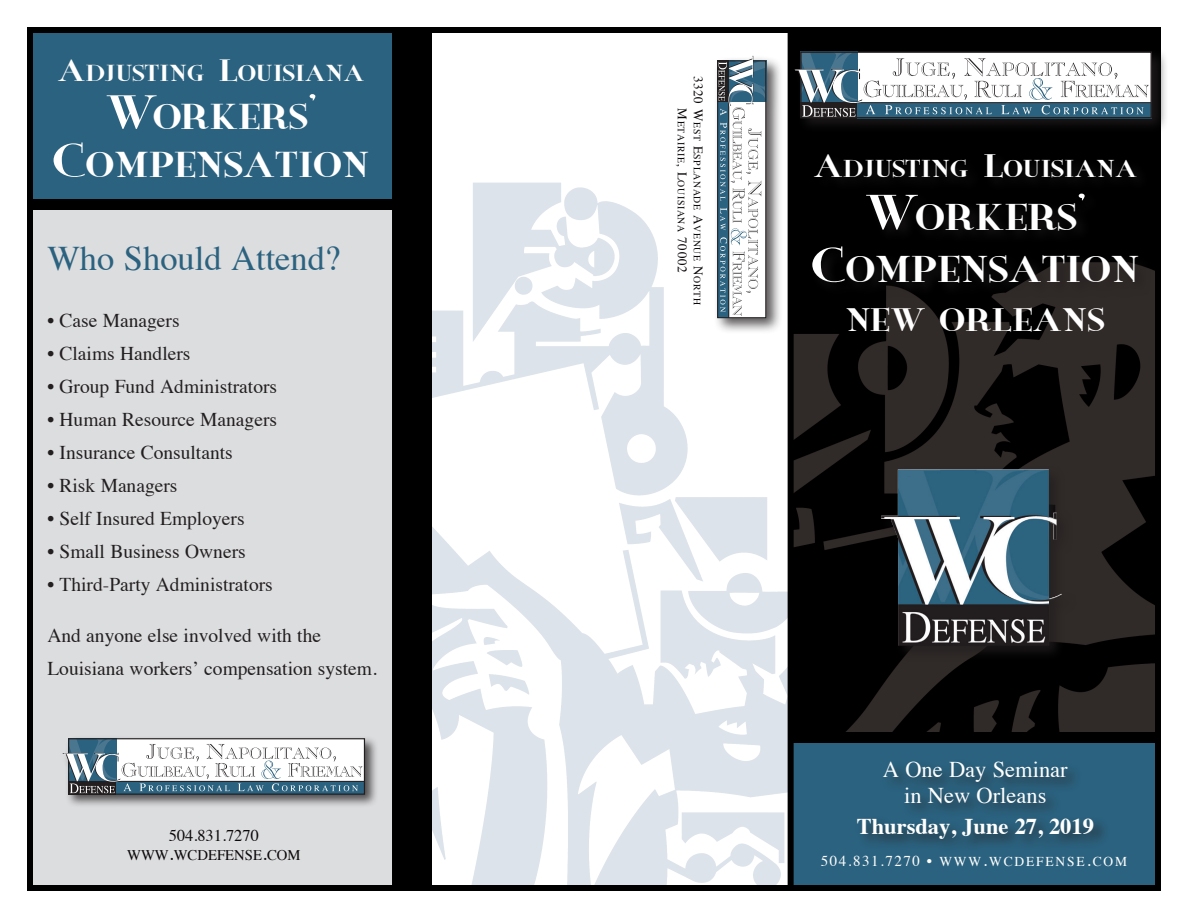
<style>
.page{position:relative;width:1188px;height:918px;background:#fff}
.page>*{position:absolute;margin:0;border:0;box-sizing:border-box;transform-origin:0 0}
.t1{font:34.5px "Times";color:#2b627f}
.t2{font:32.7px/52.5px "New Yorker";letter-spacing:-.035em;color:#fff;text-align:center;scale:1.35 1}
.t3{font:31.5px/48px "New Yorker";letter-spacing:-.035em;color:#fff;text-align:center;scale:1.35 1}
.t4{font:28.5px "New Yorker";letter-spacing:-.025em;color:#fff;scale:1.35 1}
.t5{font:22.5px "Times";color:#fff}
.t6{font:700 22.5px "Times";color:#fff}
.t7{font:21.3px "New Yorker";letter-spacing:-.035em;color:#fff;scale:1.35 1}
.t8{font:20.25px "New Yorker";letter-spacing:-.035em;color:#fff;scale:1.35 1}
.t9{font:19.5px "Times";color:#231f20}
.t10{font:16.35px "Times";color:#0d090a}
.t11{font:14.7px "Times";color:#0d090a}
.t12{font:13.5px "Times";letter-spacing:.135em;color:#fff}
.t13{font:9.9px "Times";letter-spacing:.065em;color:#0d090a}
.s1{font-size:27px}
.s2{font-size:42px}
.s3{font-size:19.65px}
.s4{font-size:13.05px}
.s5{font-size:28.5px}
.s6{font-size:43.5px}
.s7{font-size:15px}
.s8{font-size:18px}
</style>
<div class="page">
<img style="left:432px;top:180px;width:356px;height:704px">
<div style="left:791px;top:30px;width:370px;height:855px;background:#000"></div>
<img style="left:794px;top:270px;width:360px;height:462px">
<div style="left:30px;top:202px;width:365px;height:686px;background:#dcdddf"></div>
<div style="left:28px;top:30px;width:370px;height:175px;background:#2b627f"></div>
<div style="left:397px;top:27px;width:35px;height:861px;background:#000"></div>
<div style="left:791px;top:732px;width:365px;height:157px;background:#2b627f"></div>
<div style="left:27px;top:27px;width:1134px;height:864px;border:6px solid #000"></div>
<div style="left:392px;top:27px;width:6px;height:862px;background:#000"></div>
<div style="left:788px;top:27px;width:6px;height:864px;background:#000"></div>
<div style="left:791px;top:732px;width:370px;height:10px;background:#000"></div>
<div style="left:809px;top:151px;width:344px;height:148px;background:#231f20;opacity:.75"></div>
<div style="left:854px;top:759px;width:256px;height:96px;background:#231f20;opacity:.75"></div>
<div style="left:28px;top:200px;width:368px;height:10px;background:#000"></div>
<div style="left:878px;top:466px;width:199px;height:196px;background:#231f20;opacity:.75"></div>
<img style="left:881px;top:469px;width:181px;height:177px">
<div style="left:792px;top:48px;width:377px;height:87px;background:#231f20;opacity:.75"></div>
<div style="left:800px;top:51px;width:352px;height:67px;border:1px solid #231f20"></div>
<hr style="left:857px;top:102px;width:294px;height:1px;background:#231f20">
<svg style="left:794px;top:52px;width:355px;height:65px;background:#aebbc2"></svg>
<div style="left:714px;top:53px;width:69px;height:282px;background:#231f20;opacity:.75"></div>
<div style="left:717px;top:60px;width:49px;height:258px;border:1px solid #231f20"></div>
<hr style="left:728px;top:102px;width:1px;height:216px;background:#231f20">
<svg style="left:718px;top:56px;width:48px;height:260px"></svg>
<div style="left:61px;top:735px;width:318px;height:74px;background:#231f20;opacity:.75"></div>
<div style="left:68px;top:738px;width:297px;height:57px;border:1px solid #231f20"></div>
<hr style="left:116px;top:781px;width:249px;height:1px;background:#231f20">
<svg style="left:63px;top:738px;width:300px;height:55px;background:#b2bfc6"></svg>
<p class="t8" style="left:57px;top:61px;width:228px"><span class="s1">A</span>DJUSTING <span class="s1">L</span>OUISIANA</p>
<p class="t3" style="left:52px;top:93px;width:238px"><span class="s2">W</span>ORKERS<span class="s2">’<br>C</span>OMPENSATION</p>
<p class="t1" style="left:47px;top:226px;width:295px">Who Should Attend?</p>
<p class="t9" style="left:47px;top:302px;width:134px">• Case Managers</p>
<p class="t9" style="left:47px;top:335px;width:145px">• Claims Handlers</p>
<p class="t9" style="left:47px;top:368px;width:231px">• Group Fund Administrators</p>
<p class="t9" style="left:47px;top:401px;width:231px">• Human Resource Managers</p>
<p class="t9" style="left:47px;top:434px;width:187px">• Insurance Consultants</p>
<p class="t9" style="left:47px;top:467px;width:132px">• Risk Managers</p>
<p class="t9" style="left:47px;top:500px;width:199px">• Self Insured Employers</p>
<p class="t9" style="left:47px;top:533px;width:200px">• Small Business Owners</p>
<p class="t9" style="left:47px;top:566px;width:227px">• Third-Party Administrators</p>
<p class="t9" style="left:47px;top:617px;width:275px">And anyone else involved with the</p>
<p class="t9" style="left:47px;top:650px;width:331px">Louisiana workers’ compensation system.</p>
<p class="t10" style="left:169px;top:820px;width:92px">504.831.7270</p>
<p class="t11" style="left:127px;top:842px;width:175px">WWW<span class="s3">.</span>WCDEFENSE<span class="s3">.</span>COM</p>
<p class="t13" style="left:706px;top:76px;width:231px;rotate:90deg"><span class="s4">3320 W</span>EST <span class="s4">E</span>SPLANADE <span class="s4">A</span>VENUE <span class="s4">N</span>ORTH</p>
<p class="t13" style="left:691px;top:108px;width:166px;rotate:90deg"><span class="s4">M</span>ETAIRIE<span class="s4">, L</span>OUISIANA <span class="s4">70002</span></p>
<p class="t7" style="left:813px;top:156px;width:241px"><span class="s5">A</span>DJUSTING <span class="s5">L</span>OUISIANA</p>
<p class="t2" style="left:810px;top:191px;width:246px"><span class="s6">W</span>ORKERS<span class="s6">’<br>C</span>OMPENSATION</p>
<p class="t4" style="left:845px;top:303px;width:194px">NEW ORLEANS</p>
<p class="t5" style="left:883px;top:749px;width:186px">A One Day Seminar</p>
<p class="t5" style="left:904px;top:774px;width:144px">in New Orleans</p>
<p class="t6" style="left:857px;top:805px;width:239px">Thursday, June 27, 2019</p>
<p class="t12" style="left:821px;top:849px;width:308px"><span class="s7">504.831.7270 •</span> WWW<span class="s8">.</span>WCDEFENSE<span class="s8">.</span>COM</p>
</div>
